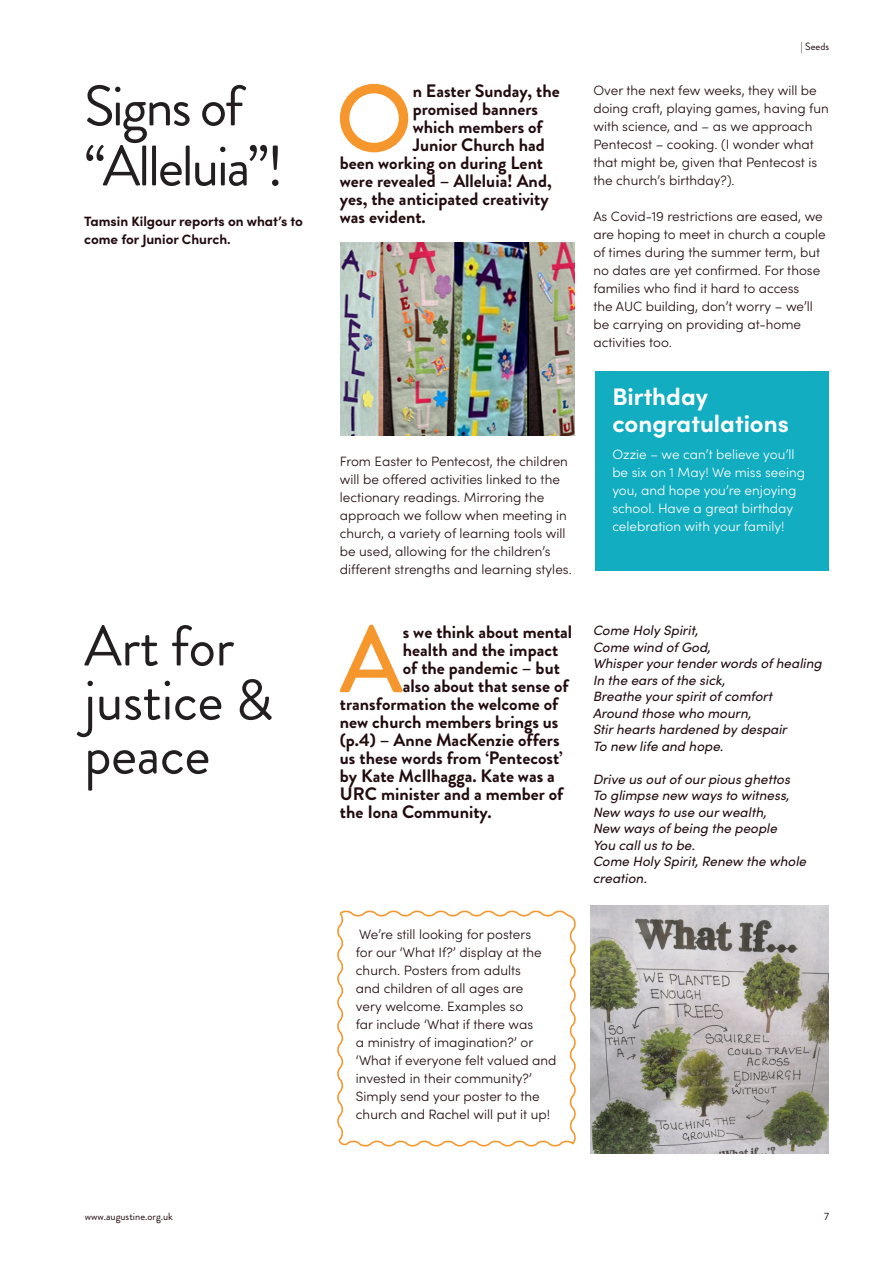
<style>
.page{position:relative;width:893px;height:1263px;background:#fff}
.page>*{position:absolute;margin:0;border:0;box-sizing:border-box;transform-origin:0 0}
.Body_-_Para_-_Drop_C{font:500 95.1px "Brandon Grotesque";color:#f5972d}
.Body_-_H2{font:57px/54px "Brandon Grotesque";letter-spacing:-.01em;color:#231f20}
.Body_-_H2-2{font:57px/60px "Brandon Grotesque";letter-spacing:-.04em;color:#231f20}
.Body_-_H3{font:700 24px/27px "Sofia Pro";color:#fff}
.Body_-_Para_-_Drop_C-2{font:700 18px "Brandon Grotesque";color:#210b0d}
.Body_-_Para{font:300 13.5px/18px "Sofia Pro";color:#210b0d}
.Body_-_Para_-_Italic{font:italic 13.5px/16.5px "Sofia Pro";color:#210b0d}
.Sidebar_-_Para{font:300 13.5px/18px "Sofia Pro";color:#fff}
.Body_-_Para_-_Bold{font:700 13.5px/18px "Sofia Pro";color:#210b0d}
.t1{font:10.5px "Brandon Grotesque";color:#210b0d}
</style>
<div class="page">
<img style="left:340px;top:243px;width:234px;height:192px">
<div style="left:595px;top:371px;width:234px;height:200px;background:#12adc0"></div>
<img style="left:590px;top:905px;width:238px;height:248px">
<svg style="left:337px;top:910px;width:239px;height:237px"></svg>
<p class="t1" style="left:801px;top:39px;width:30px">| Seeds</p>
<p class="Body_-_H2-2" style="left:84px;top:77px;width:201px">Signs of “Alleluia”!</p>
<p class="Body_-_Para_-_Bold" style="left:84px;top:212px;width:220px">Tamsin Kilgour reports on what’s to come for Junior Church.</p>
<p class="Body_-_Para_-_Drop_C" style="left:335px;top:53px;width:79px">O</p>
<p class="Body_-_Para_-_Drop_C-2" style="left:413px;top:79px;width:149px">n Easter Sunday, the</p>
<p class="Body_-_Para_-_Drop_C-2" style="left:413px;top:97px;width:127px">promised banners</p>
<p class="Body_-_Para_-_Drop_C-2" style="left:413px;top:115px;width:132px">which members of</p>
<p class="Body_-_Para_-_Drop_C-2" style="left:413px;top:133px;width:134px">Junior Church had</p>
<p class="Body_-_Para_-_Drop_C-2" style="left:340px;top:151px;width:205px">been working on during Lent</p>
<p class="Body_-_Para_-_Drop_C-2" style="left:340px;top:169px;width:213px">were revealed – Alleluia! And,</p>
<p class="Body_-_Para_-_Drop_C-2" style="left:340px;top:187px;width:210px">yes, the anticipated creativity</p>
<p class="Body_-_Para_-_Drop_C-2" style="left:340px;top:205px;width:87px">was evident.</p>
<p class="Body_-_Para" style="left:593px;top:80px;width:237px">Over the next few weeks, they will be doing craft, playing games, having fun with science, and – as we approach Pentecost – cooking. (I wonder what that might be, given that Pentecost is the church’s birthday?).</p>
<p class="Body_-_Para" style="left:593px;top:206px;width:234px">As Covid-19 restrictions are eased, we are hoping to meet in church a couple of times during the summer term, but no dates are yet confirmed. For those families who find it hard to access<br>the AUC building, don’t worry – we’ll be carrying on providing at-home activities too.</p>
<p class="Body_-_Para" style="left:340px;top:452px;width:233px">From Easter to Pentecost, the children will be offered activities linked to the lectionary readings. Mirroring the approach we follow when meeting in church, a variety of learning tools will be used, allowing for the children’s different strengths and learning styles.</p>
<p class="Body_-_H3" style="left:612px;top:382px;width:178px">Birthday congratulations</p>
<p class="Sidebar_-_Para" style="left:612px;top:444px;width:194px">Ozzie – we can’t believe you’ll be six on 1 May! We miss seeing you, and hope you’re enjoying school. Have a great birthday celebration with your family!</p>
<p class="Body_-_H2" style="left:84px;top:620px;width:190px">Art for justice &amp; peace</p>
<p class="Body_-_Para_-_Drop_C" style="left:340px;top:594px;width:64px">A</p>
<p class="Body_-_Para_-_Drop_C-2" style="left:403px;top:619px;width:171px">s we think about mental</p>
<p class="Body_-_Para_-_Drop_C-2" style="left:403px;top:637px;width:157px">health and the impact</p>
<p class="Body_-_Para_-_Drop_C-2" style="left:403px;top:655px;width:159px">of the pandemic – but</p>
<p class="Body_-_Para_-_Drop_C-2" style="left:403px;top:673px;width:167px">also about that sense of</p>
<p class="Body_-_Para_-_Drop_C-2" style="left:340px;top:691px;width:220px">transformation the welcome of</p>
<p class="Body_-_Para_-_Drop_C-2" style="left:340px;top:709px;width:220px">new church members brings us</p>
<p class="Body_-_Para_-_Drop_C-2" style="left:340px;top:727px;width:221px">(p.4) – Anne MacKenzie offers</p>
<p class="Body_-_Para_-_Drop_C-2" style="left:340px;top:745px;width:224px">us these words from ‘Pentecost’</p>
<p class="Body_-_Para_-_Drop_C-2" style="left:340px;top:763px;width:217px">by Kate McIlhagga. Kate was a</p>
<p class="Body_-_Para_-_Drop_C-2" style="left:340px;top:781px;width:225px">URC minister and a member of</p>
<p class="Body_-_Para_-_Drop_C-2" style="left:340px;top:799px;width:153px">the Iona Community.</p>
<p class="Body_-_Para_-_Italic" style="left:593px;top:622px;width:107px">Come Holy Spirit,</p>
<p class="Body_-_Para_-_Italic" style="left:593px;top:638px;width:119px">Come wind of God,</p>
<p class="Body_-_Para_-_Italic" style="left:593px;top:655px;width:231px">Whisper your tender words of healing</p>
<p class="Body_-_Para_-_Italic" style="left:593px;top:671px;width:134px">In the ears of the sick,</p>
<p class="Body_-_Para_-_Italic" style="left:593px;top:688px;width:181px">Breathe your spirit of comfort</p>
<p class="Body_-_Para_-_Italic" style="left:593px;top:704px;width:160px">Around those who mourn,</p>
<p class="Body_-_Para_-_Italic" style="left:593px;top:721px;width:196px">Stir hearts hardened by despair</p>
<p class="Body_-_Para_-_Italic" style="left:593px;top:737px;width:132px">To new life and hope.</p>
<p class="Body_-_Para_-_Italic" style="left:593px;top:770px;width:199px">Drive us out of our pious ghettos</p>
<p class="Body_-_Para_-_Italic" style="left:593px;top:787px;width:198px">To glimpse new ways to witness,</p>
<p class="Body_-_Para_-_Italic" style="left:593px;top:803px;width:175px">New ways to use our wealth,</p>
<p class="Body_-_Para_-_Italic" style="left:593px;top:820px;width:186px">New ways of being the people</p>
<p class="Body_-_Para_-_Italic" style="left:593px;top:836px;width:104px">You call us to be.</p>
<p class="Body_-_Para_-_Italic" style="left:593px;top:853px;width:215px">Come Holy Spirit, Renew the whole creation.</p>
<p class="Body_-_Para" style="left:356px;top:924px;width:202px">We’re still looking for posters<br>for our ‘What If?’ display at the church. Posters from adults<br>and children of all ages are<br>very welcome. Examples so<br>far include ‘What if there was<br>a ministry of imagination?’ or ‘What if everyone felt valued and invested in their community?’<br>Simply send your poster to the church and Rachel will put it up!</p>
<p class="t1" style="left:85px;top:1209px;width:90px">www.augustine.org.uk</p>
<p class="t1" style="left:824px;top:1209px;width:6px">7</p>
</div>
